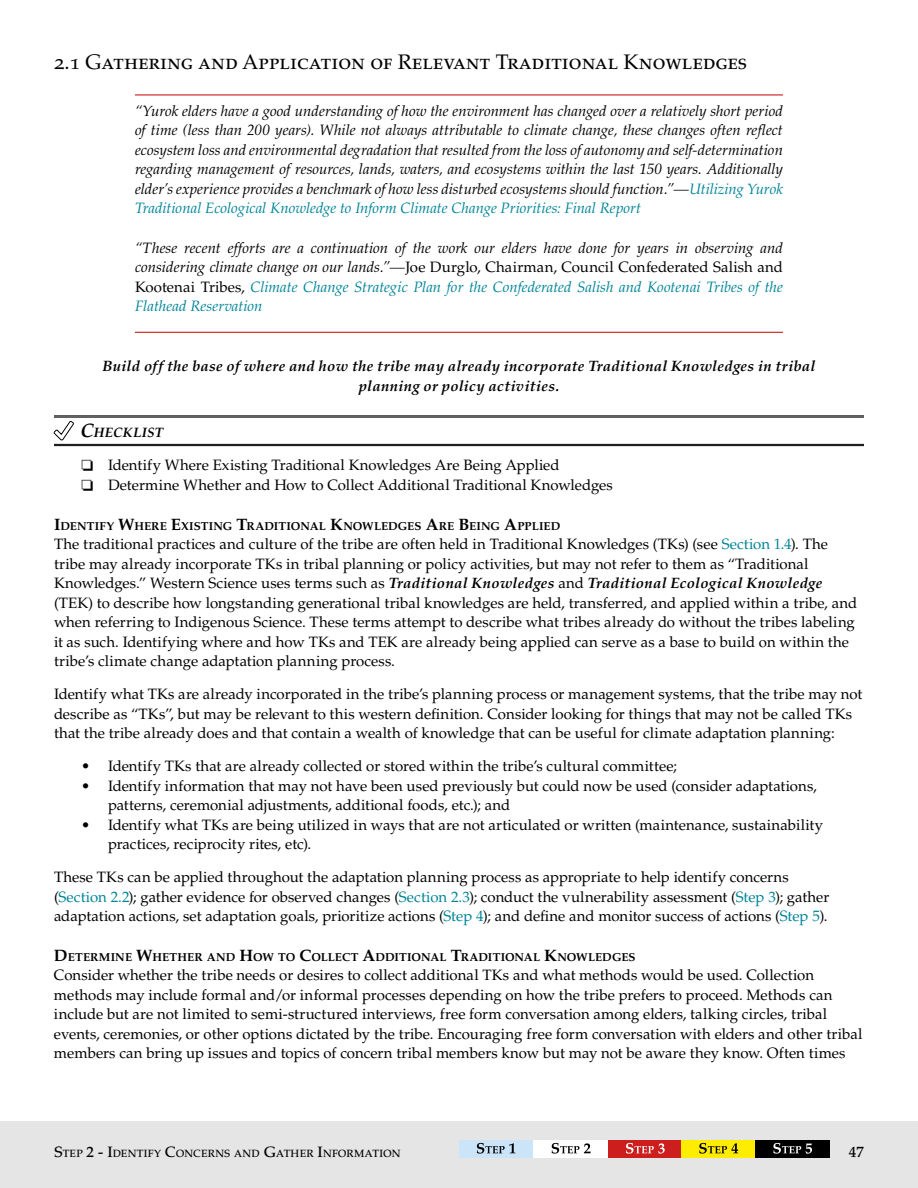
<style>
.page{position:relative;width:918px;height:1188px;background:#fff}
.page>*{position:absolute;margin:0;border:0;box-sizing:border-box;transform-origin:0 0}
.Heading_2{font:21px "Palatino LT Std";color:#000}
.copy{font:15px/19.5px "Palatino LT Std";letter-spacing:.015em;color:#000}
.Quote_1{font:italic 15px/19.5px "Palatino LT Std";color:#000;text-align:justify}
.Quote_2{font:italic 15px/19.5px "Palatino LT Std";letter-spacing:.005em;color:#000;text-align:justify}
.end_of_quote_special{font:italic 700 15px/19.5px "Palatino LT Std";letter-spacing:.02em;color:#000;text-align:center}
.copy-2{font:15px "Palatino LT Std";letter-spacing:-.01em;color:#000}
.t1{font:500 15px "Palatino LT Std";color:#000}
.Heading_3{font:italic 700 13.65px "Palatino LT Std";letter-spacing:.015em;color:#000}
.Heading_4{font:700 11.55px "Palatino LT Std";letter-spacing:.01em;color:#000}
.t2{font:500 10.5px "Palatino LT Std";letter-spacing:.01em;color:#000}
.s1{color:#008498}
.s2{font-style:normal}
.s3{font-size:19.5px}
.s4{font-size:16.5px}
.s5{font-weight:700;font-style:italic}
.s6{font-size:15px}
</style>
<div class="page">
<div style="left:0;top:1121px;width:918px;height:67px;background:#e4e5e4"></div>
<hr style="left:135px;top:94px;width:648px;height:1px;background:#cc1f1d">
<hr style="left:135px;top:332px;width:648px;height:1px;background:#cc1f1d">
<hr style="left:54px;top:416px;width:810px;height:1px;background:#000">
<hr style="left:54px;top:417px;width:810px;height:1px;background:#000">
<hr style="left:54px;top:444px;width:810px;height:1px;background:#000">
<hr style="left:54px;top:445px;width:810px;height:1px;background:#000">
<svg style="left:54px;top:421px;width:20px;height:19px"></svg>
<div style="left:459px;top:1140px;width:74px;height:18px;background:#cbe4f7"></div>
<div style="left:607px;top:1140px;width:74px;height:18px;background:#cc1f1d"></div>
<div style="left:681px;top:1140px;width:75px;height:18px;background:#ffed00"></div>
<div style="left:756px;top:1140px;width:74px;height:18px;background:#000"></div>
<svg style="left:477px;top:1143px;width:39px;height:11px"></svg>
<div style="left:533px;top:1140px;width:74px;height:18px;background:#fff"></div>
<svg style="left:552px;top:1143px;width:39px;height:11px"></svg>
<svg style="left:626px;top:1143px;width:39px;height:11px"></svg>
<svg style="left:699px;top:1143px;width:39px;height:11px"></svg>
<svg style="left:773px;top:1143px;width:39px;height:11px"></svg>
<p class="Heading_2" style="left:54px;top:50px;width:695px">2.1 Gathering and Application of Relevant Traditional Knowledges</p>
<p class="Quote_1" style="left:135px;top:101px;width:650px">“Yurok elders have a good understanding of how the environment has changed over a relatively short period of time (less than 200 years). While not always attributable to climate change, these changes often reflect ecosystem loss and environmental degradation that resulted from the loss of autonomy and self-determination regarding management of resources, lands, waters, and ecosystems within the last 150 years. Additionally elder’s experience provides a benchmark of how less disturbed ecosystems should function.”—<span class="s1">Utilizing Yurok Traditional Ecological Knowledge to Inform Climate Change Priorities: Final Report</span></p>
<p class="Quote_2" style="left:135px;top:238px;width:650px">“These recent efforts are a continuation of the work our elders have done for years in observing and considering climate change on our lands.”—<span class="s2">Joe Durglo, Chairman, Council Confederated Salish and Kootenai Tribes,</span> <span class="s1">Climate Change Strategic Plan for the Confederated Salish and Kootenai Tribes of the Flathead Reservation</span></p>
<p class="end_of_quote_special" style="left:103px;top:357px;width:714px">Build off the base of where and how the tribe may already incorporate Traditional Knowledges in tribal planning or policy activities.</p>
<p class="Heading_3" style="left:80px;top:425px;width:84px"><span class="s3">C</span>HECKLIST</p>
<p class="copy" style="left:81px;top:456px;width:480px">❏ Identify Where Existing Traditional Knowledges Are Being Applied</p>
<p class="copy-2" style="left:81px;top:476px;width:533px">❏ Determine Whether and How to Collect Additional Traditional Knowledges</p>
<p class="Heading_4" style="left:54px;top:519px;width:508px"><span class="s4">I</span>DENTIFY <span class="s4">W</span>HERE <span class="s4">E</span>XISTING <span class="s4">T</span>RADITIONAL <span class="s4">K</span>NOWLEDGES <span class="s4">A</span>RE <span class="s4">B</span>EING <span class="s4">A</span>PPLIED</p>
<p class="copy" style="left:54px;top:535px;width:805px">The traditional practices and culture of the tribe are often held in Traditional Knowledges (TKs) (see <span class="s1">Section 1.4</span>). The tribe may already incorporate TKs in tribal planning or policy activities, but may not refer to them as “Traditional Knowledges.” Western Science uses terms such as <span class="s5">Traditional Knowledges</span> and <span class="s5">Traditional Ecological Knowledge </span>(TEK) to describe how longstanding generational tribal knowledges are held, transferred, and applied within a tribe, and when referring to Indigenous Science. These terms attempt to describe what tribes already do without the tribes labeling it as such. Identifying where and how TKs and TEK are already being applied can serve as a base to build on within the tribe’s climate change adaptation planning process.</p>
<p class="copy" style="left:54px;top:685px;width:810px">Identify what TKs are already incorporated in the tribe’s planning process or management systems, that the tribe may not describe as “TKs”, but may be relevant to this western definition. Consider looking for things that may not be called TKs that the tribe already does and that contain a wealth of knowledge that can be useful for climate adaptation planning:</p>
<p class="copy" style="left:81px;top:757px;width:597px">• Identify TKs that are already collected or stored within the tribe’s cultural committee;</p>
<p class="copy" style="left:108px;top:776px;width:710px;text-indent:-27px">• Identify information that may not have been used previously but could now be used (consider adaptations, patterns, ceremonial adjustments, additional foods, etc.); and</p>
<p class="copy" style="left:108px;top:815px;width:717px;text-indent:-27px">• Identify what TKs are being utilized in ways that are not articulated or written (maintenance, sustainability practices, reciprocity rites, etc).</p>
<p class="copy" style="left:54px;top:868px;width:777px">These TKs can be applied throughout the adaptation planning process as appropriate to help identify concerns (<span class="s1">Section 2.2</span>); gather evidence for observed changes (<span class="s1">Section 2.3</span>); conduct the vulnerability assessment (<span class="s1">Step 3</span>); gather adaptation actions, set adaptation goals, prioritize actions (<span class="s1">Step 4</span>); and define and monitor success of actions (<span class="s1">Step 5</span>).</p>
<p class="Heading_4" style="left:54px;top:950px;width:582px"><span class="s4">D</span>ETERMINE <span class="s4">W</span>HETHER AND <span class="s4">H</span>OW TO <span class="s4">C</span>OLLECT <span class="s4">A</span>DDITIONAL <span class="s4">T</span>RADITIONAL <span class="s4">K</span>NOWLEDGES</p>
<p class="copy" style="left:54px;top:966px;width:810px">Consider whether the tribe needs or desires to collect additional TKs and what methods would be used. Collection methods may include formal and/or informal processes depending on how the tribe prefers to proceed. Methods can include but are not limited to semi-structured interviews, free form conversation among elders, talking circles, tribal events, ceremonies, or other options dictated by the tribe. Encouraging free form conversation with elders and other tribal members can bring up issues and topics of concern tribal members know but may not be aware they know. Often times</p>
<p class="t2" style="left:54px;top:1147px;width:348px"><span class="s6">S</span>TEP <span class="s6">2 - I</span>DENTIFY <span class="s6">C</span>ONCERNS AND <span class="s6">G</span>ATHER <span class="s6">I</span>NFORMATION</p>
<p class="t1" style="left:849px;top:1143px;width:17px">47</p>
</div>
